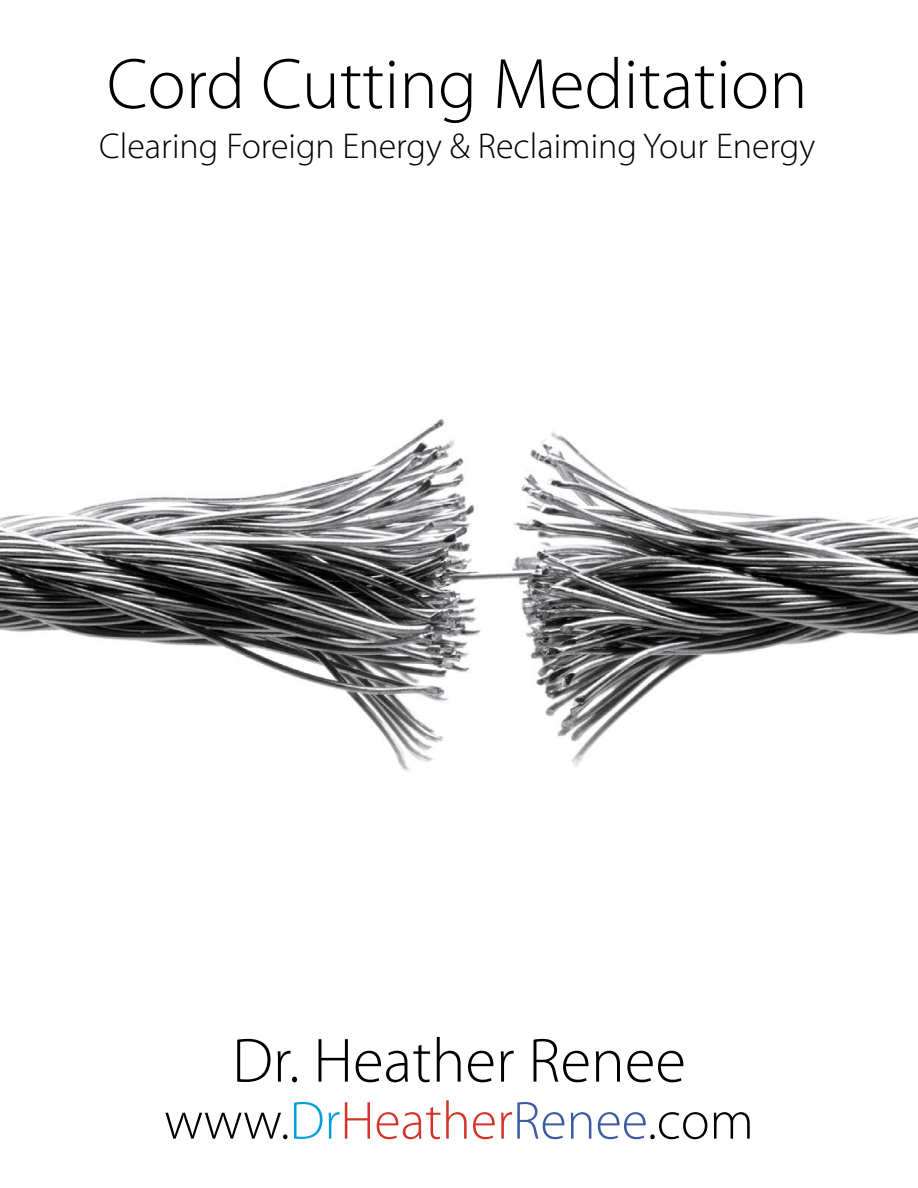
<style>
.page{position:relative;width:918px;height:1188px;background:#fff}
.page>*{position:absolute;margin:0;border:0;box-sizing:border-box;transform-origin:0 0}
.t1{font:300 72px "Myriad Pro";color:#000}
.t2{font:300 63px "Myriad Pro";color:#000}
.t3{font:300 54px "Myriad Pro";color:#000}
.t4{font:300 36px "Myriad Pro";color:#000}
.s1{color:#00a0dc}
.s2{color:#d2342a}
.s3{color:#3d5b9f}
</style>
<div class="page">
<img style="left:0;top:419px;width:918px;height:353px">
<h1 class="t1" style="left:107px;top:41px;width:702px">Cord Cutting Meditation</h1>
<p class="t4" style="left:99px;top:124px;width:717px">Clearing Foreign Energy &amp; Reclaiming Your Energy</p>
<h2 class="t2" style="left:232px;top:1023px;width:455px">Dr. Heather Renee</h2>
<h3 class="t3" style="left:164px;top:1088px;width:591px">www.<span class="s1">Dr</span><span class="s2">Heather</span><span class="s3">Renee</span>.com</h3>
</div>
